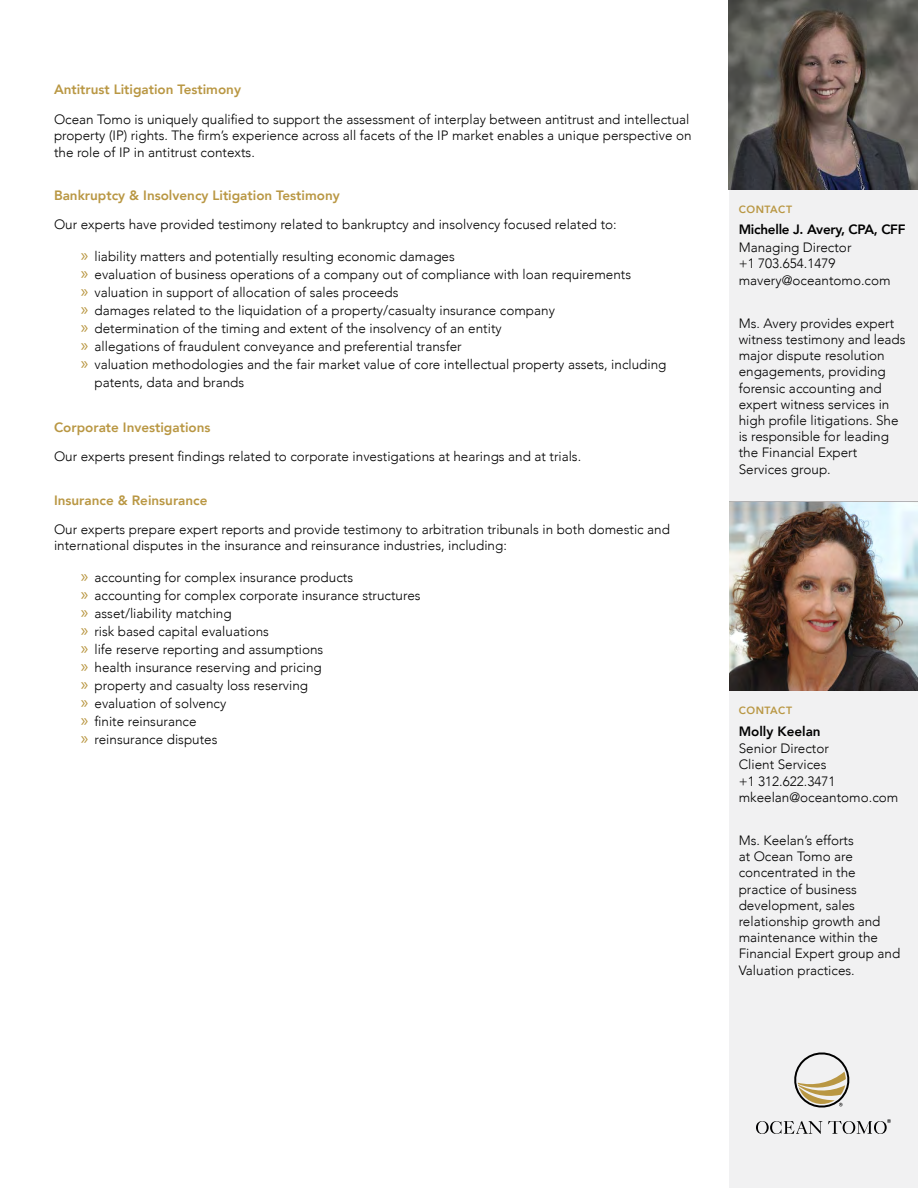
<style>
.page{position:relative;width:918px;height:1188px;background:#fff}
.page>*{position:absolute;margin:0;border:0;box-sizing:border-box;transform-origin:0 0}
.t1{font:300 13.5px/16.2px "Avenir";color:#000}
.t2{font:800 13.5px "Avenir";color:#b99743}
.t3{font:800 13.5px "Avenir";letter-spacing:-.02em;color:#000}
.t4{font:800 13.5px "Avenir";color:#000}
.t5{font:800 10.5px "Avenir";letter-spacing:.05em;color:#b99743}
.s1{font-family:"Myriad Pro";font-weight:400;font-size:18px;color:#b99743}
</style>
<div class="page">
<div style="left:729px;top:0;width:189px;height:1188px;background:#f1f1f2"></div>
<img style="left:729px;top:0;width:189px;height:189px">
<img style="left:729px;top:501px;width:189px;height:189px">
<svg style="left:756px;top:1121px;width:66px;height:13px"></svg>
<svg style="left:828px;top:1119px;width:63px;height:15px"></svg>
<svg style="left:794px;top:1052px;width:56px;height:56px"></svg>
<p class="t2" style="left:54px;top:79px;width:189px">Antitrust Litigation Testimony</p>
<p class="t1" style="left:54px;top:111px;width:639px">Ocean Tomo is uniquely qualified to support the assessment of interplay between antitrust and intellectual property (IP) rights. The firm’s experience across all facets of the IP market enables a unique perspective on the role of IP in antitrust contexts.</p>
<p class="t2" style="left:54px;top:185px;width:287px">Bankruptcy &amp; Insolvency Litigation Testimony</p>
<p class="t1" style="left:54px;top:217px;width:564px">Our experts have provided testimony related to bankruptcy and insolvency focused related to:</p>
<p class="t1" style="left:81px;top:248px;width:375px"><span class="s1">»</span> liability matters and potentially resulting economic damages</p>
<p class="t1" style="left:81px;top:266px;width:552px"><span class="s1">»</span> evaluation of business operations of a company out of compliance with loan requirements</p>
<p class="t1" style="left:81px;top:284px;width:319px"><span class="s1">»</span> valuation in support of allocation of sales proceeds</p>
<p class="t1" style="left:81px;top:302px;width:475px"><span class="s1">»</span> damages related to the liquidation of a property/casualty insurance company</p>
<p class="t1" style="left:81px;top:320px;width:422px"><span class="s1">»</span> determination of the timing and extent of the insolvency of an entity</p>
<p class="t1" style="left:81px;top:338px;width:382px"><span class="s1">»</span> allegations of fraudulent conveyance and preferential transfer</p>
<p class="t1" style="left:81px;top:356px;width:587px"><span class="s1">»</span> valuation methodologies and the fair market value of core intellectual property assets, including</p>
<p class="t1" style="left:94px;top:374px;width:151px">patents, data and brands</p>
<p class="t2" style="left:54px;top:416px;width:158px">Corporate Investigations</p>
<p class="t1" style="left:54px;top:449px;width:529px">Our experts present findings related to corporate investigations at hearings and at trials.</p>
<p class="t2" style="left:54px;top:489px;width:155px">Insurance &amp; Reinsurance</p>
<p class="t1" style="left:54px;top:521px;width:618px">Our experts prepare expert reports and provide testimony to arbitration tribunals in both domestic and international disputes in the insurance and reinsurance industries, including:</p>
<p class="t1" style="left:81px;top:568px;width:341px;line-height:18px"><span class="s1">»</span> accounting for complex insurance products<br><span class="s1">»</span> accounting for complex corporate insurance structures <span class="s1">»</span> asset/liability matching<br><span class="s1">»</span> risk based capital evaluations<br><span class="s1">»</span> life reserve reporting and assumptions<br><span class="s1">»</span> health insurance reserving and pricing<br><span class="s1">»</span> property and casualty loss reserving<br><span class="s1">»</span> evaluation of solvency<br><span class="s1">»</span> finite reinsurance<br><span class="s1">»</span> reinsurance disputes</p>
<p class="t5" style="left:739px;top:201px;width:55px">CONTACT</p>
<p class="t3" style="left:739px;top:219px;width:168px">Michelle J. Avery, CPA, CFF</p>
<p class="t1" style="left:739px;top:239px;width:153px">Managing Director<br>+1 703.654.1479 mavery@oceantomo.com</p>
<p class="t1" style="left:739px;top:315px;width:168px">Ms. Avery provides expert witness testimony and leads major dispute resolution engagements, providing forensic accounting and expert witness services in high profile litigations. She is responsible for leading the Financial Expert<br>Services group.</p>
<p class="t5" style="left:739px;top:702px;width:55px">CONTACT</p>
<p class="t4" style="left:739px;top:720px;width:84px">Molly Keelan</p>
<p class="t1" style="left:739px;top:741px;width:161px">Senior Director<br>Client Services<br>+1 312.622.3471 mkeelan@oceantomo.com</p>
<p class="t1" style="left:739px;top:832px;width:163px">Ms. Keelan’s efforts<br>at Ocean Tomo are concentrated in the practice of business development, sales relationship growth and maintenance within the<br>Financial Expert group and<br>Valuation practices.</p>
</div>
